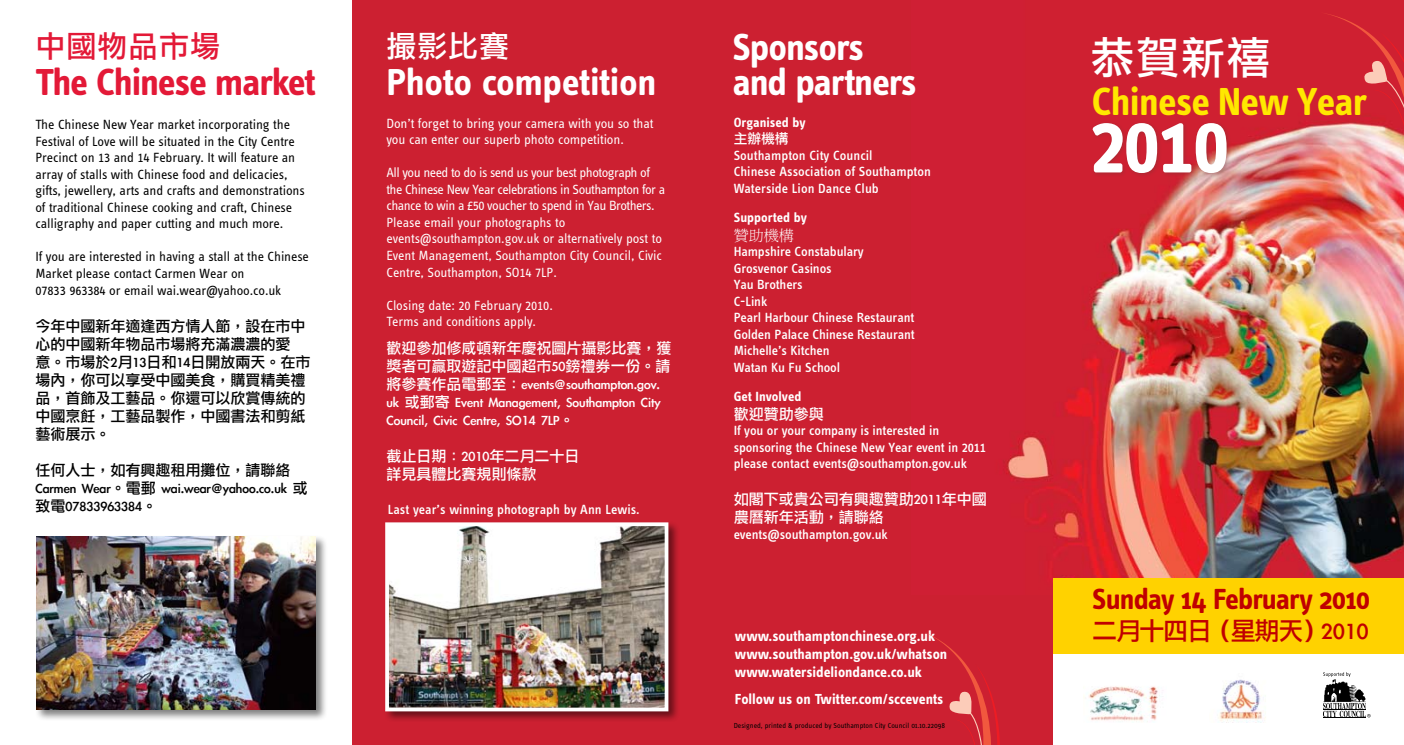
<style>
.page{position:relative;width:1404px;height:745px;background:#fff}
.page>*{position:absolute;margin:0;border:0;box-sizing:border-box;transform-origin:0 0}
.t1{font:80.75px "Info Text Bold Tf";color:#fff}
.t2{font:44px "Li Gothic Med";color:#fff}
.t3{font:700 40.25px "Info Text";letter-spacing:-.02em;color:#ffe800}
.t4{font:700 38.75px/35px "Info Text";letter-spacing:-.025em;color:#fff}
.t5{font:700 38.75px "Info Text";letter-spacing:-.03em;color:#e31937}
.t6{font:700 30px "Info Text";letter-spacing:-.03em;color:#c00000}
.t7{font:30px "Li Gothic Med";letter-spacing:.03em;color:#e31937}
.t8{font:30px "Li Gothic Med";color:#fff}
.t9{font:25px "Li Gothic Med";letter-spacing:-.05em;color:#c00000}
.t10{font:15px/18px "Li Gothic Med";color:#fff}
.t11{font:15px/18px "Li Gothic Med";color:#000}
.t12{font:700 15px/17.8px "Info Text";color:#fff}
.t13{font:15px "P Ming Li U";color:#fff}
.t14{font:13.75px/16.5px "Info Text Regular Tf";letter-spacing:-.01em;color:#000}
.t15{font:13.75px/16.5px "Info Text Regular Tf";letter-spacing:-.01em;color:#fff}
.t16{font:13.75px/16.5px "Info Text Medium Tf";letter-spacing:-.01em;color:#fff}
.t17{font:13.75px "Info Text Bold Tf";color:#fff}
.t18{font:13.75px "Li Gothic Med";color:#fff}
.t19{font:7.5px "Info Text";color:#000}
</style>
<div class="page">
<div style="left:352px;top:0;width:700px;height:744px;background:#cc2031"></div>
<img style="left:1007px;top:0;width:396px;height:580px">
<hr style="left:1323px;top:717px;width:42px;height:1px;background:#000">
<svg style="left:1323px;top:672px;width:47px;height:45px"></svg>
<div style="left:1089px;top:120px;width:142px;height:57px;background:#7f3431;opacity:.45"></div>
<div style="left:35px;top:534px;width:292px;height:186px;background:#000;opacity:.5"></div>
<img style="left:37px;top:536px;width:278px;height:173px">
<div style="left:383px;top:520px;width:297px;height:202px;background:#000;opacity:.5"></div>
<img style="left:390px;top:527px;width:273px;height:179px">
<div style="left:385px;top:522px;width:283px;height:189px;border:4px solid #fff"></div>
<div style="left:1052px;top:578px;width:351px;height:75px;background:#ffd200"></div>
<img style="left:1083px;top:686px;width:80px;height:35px">
<img style="left:1218px;top:679px;width:48px;height:43px">
<svg style="left:1319px;top:12px;width:84px;height:123px;background:#d33440"></svg>
<svg style="left:929px;top:634px;width:71px;height:110px"></svg>
<h3 class="t7" style="left:35px;top:31px;width:186px">中國物品市場</h3>
<h3 class="t5" style="left:35px;top:60px;width:281px">The Chinese market</h3>
<p class="t14" style="left:35px;top:116px;width:271px">The Chinese New Year market incorporating the Festival of Love will be situated in the City Centre Precinct on 13 and 14 February. It will feature an array of stalls with Chinese food and delicacies, gifts, jewellery, arts and crafts and demonstrations of traditional Chinese cooking and craft, Chinese calligraphy and paper cutting and much more.</p>
<p class="t14" style="left:35px;top:248px;width:275px">If you are interested in having a stall at the Chinese<br>Market please contact Carmen Wear on<br>07833 963384 or email wai.wear@yahoo.co.uk</p>
<p class="t11" style="left:35px;top:317px;width:276px">今年中國新年適逢西方情人節，設在市中心的中國新年物品市場將充滿濃濃的愛<br>意。市場於2月13日和14日開放兩天。在市場內，你可以享受中國美食，購買精美禮品，首飾及工藝品。你還可以欣賞傳統的中國烹飪，工藝品製作，中國書法和剪紙藝術展示。</p>
<p class="t11" style="left:35px;top:461px;width:274px">任何人士，如有興趣租用攤位，請聯絡<br>Carmen Wear。電郵 wai.wear@yahoo.co.uk 或致電07833963384。</p>
<h3 class="t8" style="left:386px;top:31px;width:124px">撮影比賽</h3>
<h3 class="t4" style="left:386px;top:64px;width:271px">Photo competition</h3>
<p class="t15" style="left:386px;top:115px;width:269px">Don’t forget to bring your camera with you so that you can enter our superb photo competition.</p>
<p class="t15" style="left:386px;top:164px;width:280px">All you need to do is send us your best photograph of the Chinese New Year celebrations in Southampton for a chance to win a £50 voucher to spend in Yau Brothers.<br>Please email your photographs to events@southampton.gov.uk or alternatively post to Event Management, Southampton City Council, Civic Centre, Southampton, SO14 7LP.</p>
<p class="t15" style="left:386px;top:296px;width:168px">Closing date: 20 February 2010.<br>Terms and conditions apply.</p>
<p class="t10" style="left:386px;top:339px;width:287px">歡迎參加修咸頓新年慶祝圖片攝影比賽，獲獎者可贏取遊記中國超市50鎊禮券一份。請將參賽作品電郵至：events@southampton.gov. uk 或郵寄 Event Management, Southampton City<br>Council, Civic Centre, SO14 7LP。</p>
<p class="t10" style="left:386px;top:447px;width:194px">截止日期：2010年二月二十日詳見具體比賽規則條款</p>
<p class="t16" style="left:387px;top:500px;width:253px">Last year’s winning photograph by Ann Lewis.</p>
<h3 class="t4" style="left:732px;top:29px;width:186px">Sponsors and partners</h3>
<p class="t17" style="left:733px;top:114px;width:73px">Organised by</p>
<p class="t18" style="left:733px;top:132px;width:56px">主辦機構</p>
<p class="t16" style="left:733px;top:147px;width:199px">Southampton City Council<br>Chinese Association of Southampton<br>Waterside Lion Dance Club</p>
<p class="t17" style="left:733px;top:209px;width:75px">Supported by</p>
<p class="t13" style="left:733px;top:227px;width:61px">贊助機構</p>
<p class="t16" style="left:733px;top:243px;width:183px">Hampshire Constabulary<br>Grosvenor Casinos<br>Yau Brothers<br>C-Link<br>Pearl Harbour Chinese Restaurant<br>Golden Palace Chinese Restaurant<br>Michelle’s Kitchen<br>Watan Ku Fu School</p>
<p class="t17" style="left:733px;top:388px;width:69px">Get Involved</p>
<p class="t10" style="left:733px;top:404px;width:91px">歡迎贊助參與</p>
<p class="t16" style="left:733px;top:422px;width:254px">If you or your company is interested in sponsoring the Chinese New Year event in 2011 please contact events@southampton.gov.uk</p>
<p class="t10" style="left:733px;top:490px;width:254px">如閣下或貴公司有興趣贊助2011年中國農曆新年活動，請聯絡</p>
<p class="t16" style="left:733px;top:525px;width:156px">events@southampton.gov.uk</p>
<p class="t12" style="left:735px;top:627px;width:202px">www.southamptonchinese.org.uk</p>
<p class="t12" style="left:735px;top:644px;width:214px">www.southampton.gov.uk/whatson www.watersideliondance.co.uk</p>
<p class="t12" style="left:735px;top:689px;width:210px">Follow us on Twitter.com/sccevents</p>
<p class="t19" style="left:733px;top:720px;width:213px">Designed, printed &amp; produced by Southampton City Council 01.10.22098</p>
<h2 class="t2" style="left:1090px;top:36px;width:181px">恭 賀 新 禧</h2>
<h3 class="t3" style="left:1091px;top:78px;width:277px">Chinese New Year</h3>
<h1 class="t1" style="left:1089px;top:99px;width:141px">2010</h1>
<h3 class="t6" style="left:1091px;top:581px;width:280px">Sunday 14 February 2010</h3>
<h3 class="t9" style="left:1091px;top:617px;width:278px">二月十四日（星期天）2010</h3>
</div>
